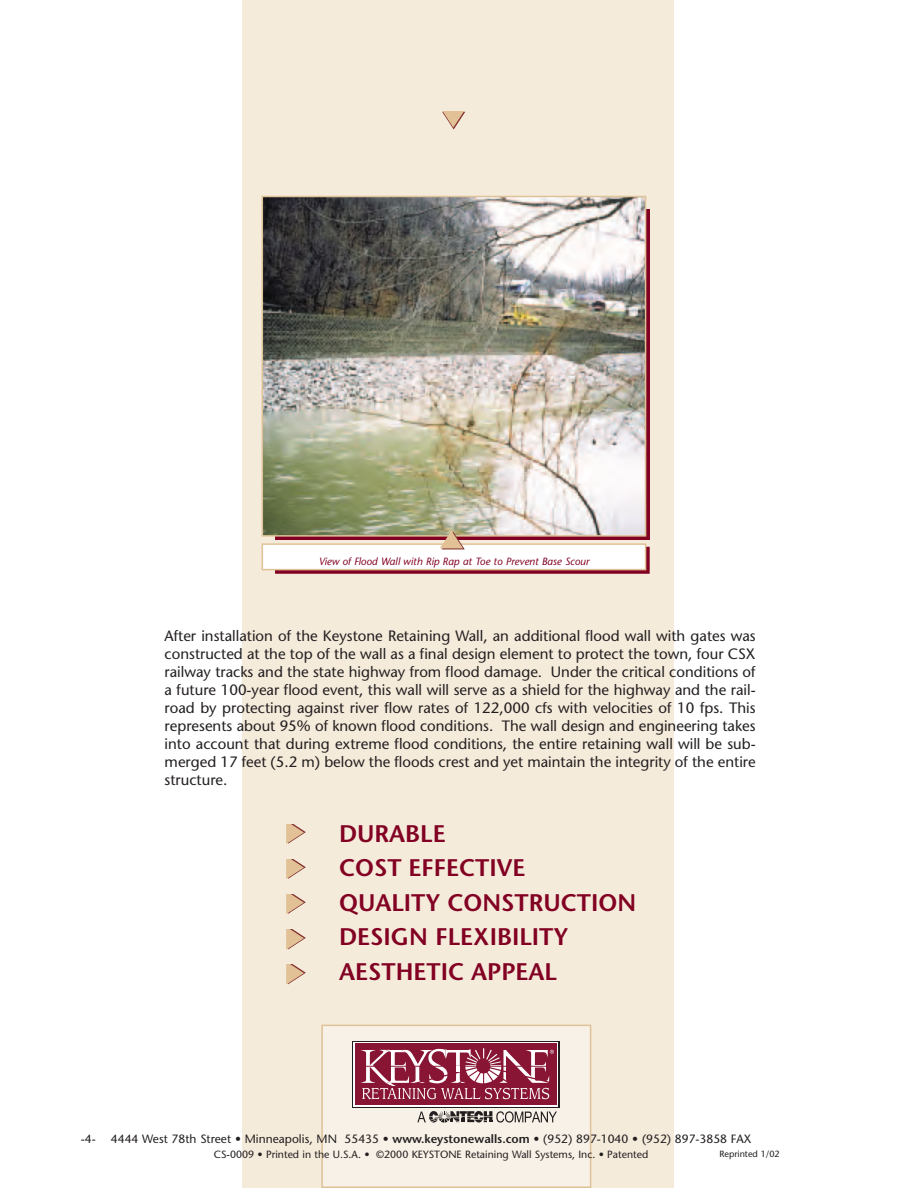
<style>
.page{position:relative;width:918px;height:1188px;background:#fff}
.page>*{position:absolute;margin:0;border:0;box-sizing:border-box;transform-origin:0 0}
.t1{font:600 24px/34.5px "Stone Sans";color:#820123}
.t2{font:15px/18px "Stone Sans";color:#231f20;text-align:justify}
.t3{font:12px "Stone Sans";color:#231f20}
.t4{font:10.5px "Stone Sans";color:#231f20}
.t5{font:italic 10.5px "Stone Sans";color:#820123}
.t6{font:9px "Stone Sans";color:#231f20}
.s1{font-weight:600}
</style>
<div class="page">
<div style="left:242px;top:0;width:432px;height:1188px;background:#f5ebdb"></div>
<div style="left:322px;top:1025px;width:269px;height:162px;background:#f8f1e7"></div>
<div style="left:321px;top:1025px;width:270px;height:163px;border:2px solid #dfc298"></div>
<div style="left:352px;top:1041px;width:207px;height:67px;background:#fff"></div>
<div style="left:354px;top:1042px;width:204px;height:64px;background:#881534"></div>
<svg style="left:361px;top:1048px;width:193px;height:51px"></svg>
<svg style="left:417px;top:1111px;width:140px;height:12px"></svg>
<svg style="left:442px;top:111px;width:23px;height:19px"></svg>
<img style="left:265px;top:199px;width:378px;height:335px">
<div style="left:262px;top:196px;width:384px;height:341px;border:2px solid #dfc298"></div>
<div style="left:276px;top:548px;width:373px;height:25px;background:#a5494f"></div>
<div style="left:275px;top:547px;width:375px;height:27px;border:2px solid #820123"></div>
<div style="left:262px;top:544px;width:384px;height:26px;background:#fff"></div>
<div style="left:262px;top:543px;width:384px;height:27px;border:2px solid #dfc298"></div>
<svg style="left:438px;top:529px;width:27px;height:20px"></svg>
<svg style="left:286px;top:824px;width:20px;height:20px"></svg>
<svg style="left:286px;top:965px;width:20px;height:20px"></svg>
<svg style="left:286px;top:930px;width:20px;height:20px"></svg>
<svg style="left:286px;top:895px;width:20px;height:19px"></svg>
<svg style="left:286px;top:859px;width:20px;height:20px"></svg>
<p class="t5" style="left:319px;top:557px;width:272px">View of Flood Wall with Rip Rap at Toe to Prevent Base Scour</p>
<p class="t2" style="left:165px;top:629px;width:593px">After installation of the Keystone Retaining Wall, an additional flood wall with gates was constructed at the top of the wall as a final design element to protect the town, four CSX railway tracks and the state highway from flood damage. Under the critical conditions of a future 100-year flood event, this wall will serve as a shield for the highway and the rail&shy;road by protecting against river flow rates of 122,000 cfs with velocities of 10 fps. This represents about 95% of known flood conditions. The wall design and engineering takes into account that during extreme flood conditions, the entire retaining wall will be sub&shy;merged 17 feet (5.2 m) below the floods crest and yet maintain the integrity of the entire structure.</p>
<h1 class="t1" style="left:339px;top:819px;width:299px">DURABLE<br>COST EFFECTIVE<br>QUALITY CONSTRUCTION<br>DESIGN FLEXIBILITY<br>AESTHETIC APPEAL</h1>
<p class="t3" style="left:81px;top:1134px;width:16px">-4-</p>
<p class="t3" style="left:111px;top:1134px;width:642px">4444 West 78th Street • Minneapolis, MN 55435 • <span class="s1">www.keystonewalls.com</span> • (952) 897-1040 • (952) 897-3858 FAX</p>
<p class="t4" style="left:214px;top:1150px;width:436px">CS-0009 • Printed in the U.S.A. • ©2000 KEYSTONE Retaining Wall Systems, Inc. • Patented</p>
<p class="t6" style="left:719px;top:1151px;width:62px">Reprinted 1/02</p>
</div>
